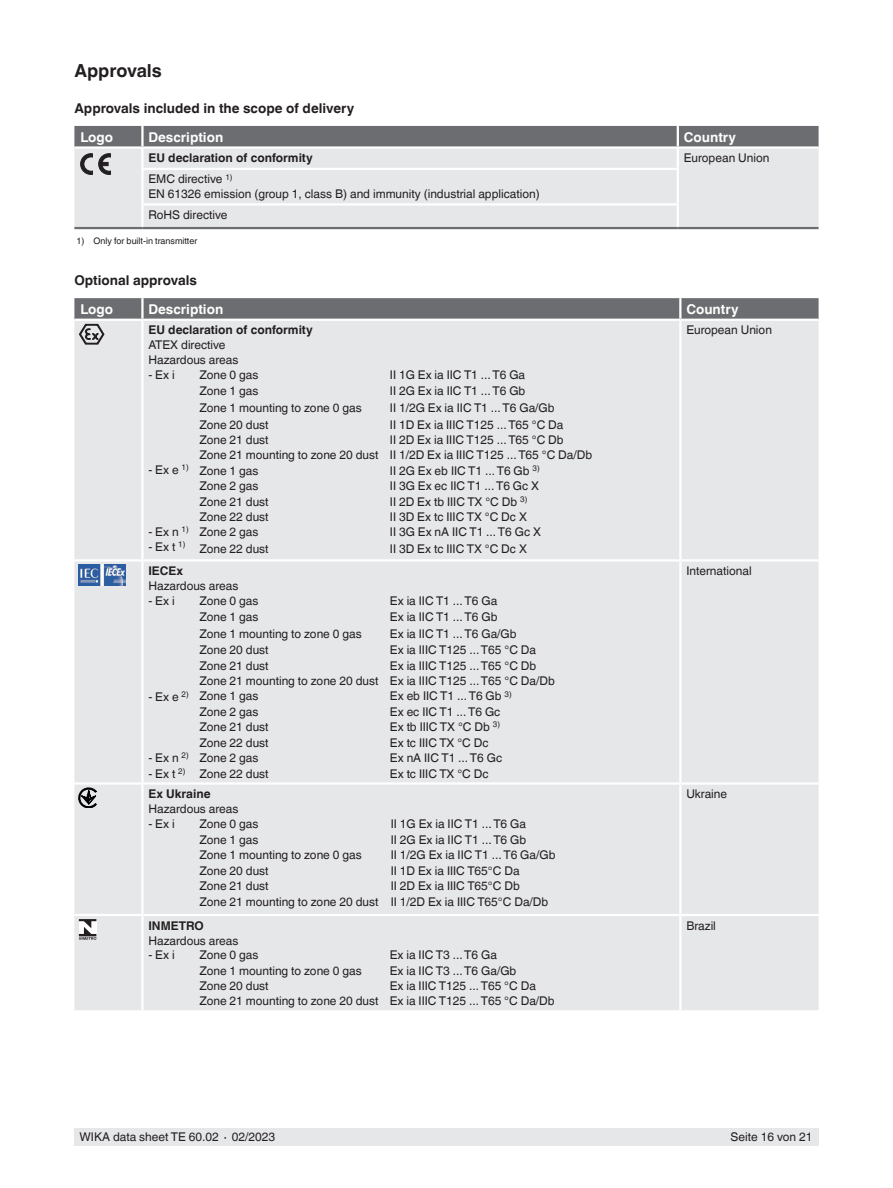
<style>
.page{position:relative;width:893px;height:1188px;background:#fff}
.page>*{position:absolute;margin:0;border:0;box-sizing:border-box;transform-origin:0 0}
.t1{font:700 18px "Helvetica World";color:#231f20}
.t2{font:700 13.5px "Helvetica World";color:#231f20}
.t3{font:700 13.5px "Helvetica World";color:#fff}
.t4{font:12px/15.5px "Helvetica World";color:#231f20}
.t5{font:700 12px "Helvetica World";color:#231f20}
.t6{font:9px "Helvetica World";color:#231f20}
</style>
<div class="page">
<div style="left:75px;top:1128px;width:742px;height:17px;background:#e6e7e9"></div>
<div style="left:74px;top:174px;width:745px;height:53px;background:#e6e7e9"></div>
<hr style="left:141px;top:203px;width:538px;height:3px;background:#fff">
<hr style="left:678px;top:227px;width:141px;height:2px;background:#6c6d70">
<hr style="left:141px;top:170px;width:3px;height:33px;background:#fff">
<hr style="left:141px;top:206px;width:3px;height:21px;background:#fff">
<hr style="left:677px;top:170px;width:2px;height:33px;background:#fff">
<hr style="left:677px;top:206px;width:2px;height:21px;background:#fff">
<hr style="left:74px;top:227px;width:68px;height:2px;background:#6c6d70">
<hr style="left:142px;top:227px;width:536px;height:2px;background:#6c6d70">
<svg style="left:74px;top:126px;width:745px;height:48px;background:#b3b4b6"></svg>
<div style="left:74px;top:345px;width:745px;height:665px;background:#e6e7e9"></div>
<hr style="left:142px;top:782px;width:538px;height:3px;background:#fff">
<hr style="left:680px;top:782px;width:139px;height:3px;background:#fff">
<hr style="left:74px;top:559px;width:68px;height:3px;background:#fff">
<hr style="left:679px;top:785px;width:2px;height:129px;background:#fff">
<hr style="left:142px;top:559px;width:538px;height:3px;background:#fff">
<hr style="left:142px;top:914px;width:538px;height:2px;background:#fff">
<hr style="left:74px;top:782px;width:68px;height:3px;background:#fff">
<hr style="left:141px;top:785px;width:3px;height:129px;background:#fff">
<hr style="left:141px;top:916px;width:3px;height:94px;background:#fff">
<hr style="left:680px;top:914px;width:139px;height:2px;background:#fff">
<hr style="left:679px;top:916px;width:2px;height:94px;background:#fff">
<hr style="left:74px;top:914px;width:68px;height:2px;background:#fff">
<hr style="left:679px;top:562px;width:2px;height:220px;background:#fff">
<hr style="left:141px;top:562px;width:3px;height:220px;background:#fff">
<hr style="left:141px;top:321px;width:3px;height:238px;background:#fff">
<hr style="left:679px;top:321px;width:2px;height:238px;background:#fff">
<hr style="left:680px;top:559px;width:139px;height:3px;background:#fff">
<svg style="left:74px;top:298px;width:745px;height:47px;background:#b1b2b4"></svg>
<img style="left:79px;top:564px;width:47px;height:22px">
<svg style="left:79px;top:788px;width:17px;height:20px"></svg>
<svg style="left:79px;top:919px;width:17px;height:21px"></svg>
<h1 class="t1" style="left:74px;top:60px;width:89px">Approvals</h1>
<p class="t2" style="left:74px;top:100px;width:281px">Approvals included in the scope of delivery</p>
<p class="t3" style="left:80px;top:129px;width:34px">Logo</p>
<p class="t3" style="left:148px;top:129px;width:76px">Description</p>
<p class="t3" style="left:684px;top:129px;width:54px">Country</p>
<p class="t5" style="left:148px;top:151px;width:166px">EU declaration of conformity</p>
<p class="t4" style="left:684px;top:150px;width:87px">European Union</p>
<p class="t4" style="left:148px;top:172px;width:393px;line-height:15px">EMC directive <sup>1)<br></sup>EN 61326 emission (group 1, class B) and immunity (industrial application)</p>
<p class="t4" style="left:148px;top:207px;width:81px">RoHS directive</p>
<p class="t6" style="left:77px;top:235px;width:122px">1) Only for built-in transmitter</p>
<p class="t2" style="left:74px;top:272px;width:124px">Optional approvals</p>
<p class="t3" style="left:80px;top:301px;width:34px">Logo</p>
<p class="t3" style="left:148px;top:301px;width:76px">Description</p>
<p class="t3" style="left:686px;top:301px;width:54px">Country</p>
<p class="t5" style="left:148px;top:323px;width:166px">EU declaration of conformity</p>
<p class="t4" style="left:148px;top:338px;width:92px;line-height:15px">ATEX directive<br>Hazardous areas</p>
<p class="t4" style="left:148px;top:367px;width:28px">- Ex i</p>
<p class="t4" style="left:199px;top:367px;width:61px">Zone 0 gas</p>
<p class="t4" style="left:390px;top:367px;width:137px">II 1G Ex ia IIC T1 ... T6 Ga</p>
<p class="t4" style="left:199px;top:383px;width:61px">Zone 1 gas</p>
<p class="t4" style="left:390px;top:383px;width:137px">II 2G Ex ia IIC T1 ... T6 Gb</p>
<p class="t4" style="left:199px;top:400px;width:164px">Zone 1 mounting to zone 0 gas</p>
<p class="t4" style="left:390px;top:400px;width:166px">II 1/2G Ex ia IIC T1 ... T6 Ga/Gb</p>
<p class="t4" style="left:199px;top:417px;width:71px">Zone 20 dust</p>
<p class="t4" style="left:390px;top:417px;width:175px">II 1D Ex ia IIIC T125 ... T65 °C Da</p>
<p class="t4" style="left:199px;top:432px;width:71px">Zone 21 dust</p>
<p class="t4" style="left:686px;top:322px;width:87px">European Union</p>
<p class="t4" style="left:199px;top:432px;width:394px;text-indent:190px">II 2D Ex ia IIIC T125 ... T65 °C Db<br>Zone 21 mounting to zone 20 dust II 1/2D Ex ia IIIC T125 ... T65 °C Da/Db</p>
<p class="t4" style="left:148px;top:463px;width:112px">- Ex e <sup>1)</sup> Zone 1 gas</p>
<p class="t4" style="left:390px;top:463px;width:151px">II 2G Ex eb IIC T1 ... T6 Gb <sup>3)</sup></p>
<p class="t4" style="left:199px;top:478px;width:61px">Zone 2 gas</p>
<p class="t4" style="left:390px;top:478px;width:151px">II 3G Ex ec IIC T1 ... T6 Gc X</p>
<p class="t4" style="left:199px;top:494px;width:71px">Zone 21 dust</p>
<p class="t4" style="left:390px;top:494px;width:139px">II 2D Ex tb IIIC TX °C Db <sup>3)</sup></p>
<p class="t4" style="left:199px;top:509px;width:71px">Zone 22 dust</p>
<p class="t4" style="left:390px;top:509px;width:138px">II 3D Ex tc IIIC TX °C Dc X</p>
<p class="t4" style="left:148px;top:525px;width:112px">- Ex n <sup>1)</sup> Zone 2 gas</p>
<p class="t4" style="left:390px;top:525px;width:153px">II 3G Ex nA IIC T1 ... T6 Gc X</p>
<p class="t4" style="left:148px;top:539px;width:39px">- Ex t <sup>1)</sup></p>
<p class="t4" style="left:199px;top:541px;width:71px">Zone 22 dust</p>
<p class="t4" style="left:390px;top:541px;width:138px">II 3D Ex tc IIIC TX °C Dc X</p>
<p class="t5" style="left:148px;top:564px;width:36px">IECEx</p>
<p class="t4" style="left:148px;top:578px;width:92px">Hazardous areas</p>
<p class="t4" style="left:148px;top:593px;width:28px">- Ex i</p>
<p class="t4" style="left:199px;top:593px;width:61px">Zone 0 gas</p>
<p class="t4" style="left:390px;top:593px;width:109px">Ex ia IIC T1 ... T6 Ga</p>
<p class="t4" style="left:199px;top:609px;width:61px">Zone 1 gas</p>
<p class="t4" style="left:390px;top:609px;width:109px">Ex ia IIC T1 ... T6 Gb</p>
<p class="t4" style="left:199px;top:626px;width:164px">Zone 1 mounting to zone 0 gas</p>
<p class="t4" style="left:390px;top:626px;width:128px">Ex ia IIC T1 ... T6 Ga/Gb</p>
<p class="t4" style="left:199px;top:642px;width:71px">Zone 20 dust</p>
<p class="t4" style="left:390px;top:642px;width:148px">Ex ia IIIC T125 ... T65 °C Da</p>
<p class="t4" style="left:199px;top:658px;width:71px">Zone 21 dust</p>
<p class="t4" style="left:199px;top:658px;width:357px;text-indent:190px">Ex ia IIIC T125 ... T65 °C Db<br>Zone 21 mounting to zone 20 dust Ex ia IIIC T125 ... T65 °C Da/Db</p>
<p class="t4" style="left:148px;top:689px;width:112px">- Ex e <sup>2)</sup> Zone 1 gas</p>
<p class="t4" style="left:390px;top:689px;width:123px">Ex eb IIC T1 ... T6 Gb <sup>3)</sup></p>
<p class="t4" style="left:199px;top:704px;width:61px">Zone 2 gas</p>
<p class="t4" style="left:390px;top:704px;width:112px">Ex ec IIC T1 ... T6 Gc</p>
<p class="t4" style="left:199px;top:719px;width:71px">Zone 21 dust</p>
<p class="t4" style="left:390px;top:719px;width:112px">Ex tb IIIC TX °C Db <sup>3)</sup></p>
<p class="t4" style="left:199px;top:735px;width:71px">Zone 22 dust</p>
<p class="t4" style="left:390px;top:735px;width:100px">Ex tc IIIC TX °C Dc</p>
<p class="t4" style="left:148px;top:750px;width:112px">- Ex n <sup>2)</sup> Zone 2 gas</p>
<p class="t4" style="left:390px;top:750px;width:114px">Ex nA IIC T1 ... T6 Gc</p>
<p class="t4" style="left:148px;top:766px;width:122px">- Ex t <sup>2)</sup> Zone 22 dust</p>
<p class="t4" style="left:390px;top:766px;width:100px">Ex tc IIIC TX °C Dc</p>
<p class="t5" style="left:148px;top:787px;width:64px">Ex Ukraine</p>
<p class="t4" style="left:148px;top:801px;width:92px">Hazardous areas</p>
<p class="t4" style="left:148px;top:816px;width:28px">- Ex i</p>
<p class="t4" style="left:199px;top:816px;width:61px">Zone 0 gas</p>
<p class="t4" style="left:391px;top:816px;width:137px">II 1G Ex ia IIC T1 ... T6 Ga</p>
<p class="t4" style="left:199px;top:832px;width:61px">Zone 1 gas</p>
<p class="t4" style="left:391px;top:832px;width:137px">II 2G Ex ia IIC T1 ... T6 Gb</p>
<p class="t4" style="left:199px;top:848px;width:164px">Zone 1 mounting to zone 0 gas</p>
<p class="t4" style="left:391px;top:848px;width:166px">II 1/2G Ex ia IIC T1 ... T6 Ga/Gb</p>
<p class="t4" style="left:199px;top:863px;width:71px">Zone 20 dust</p>
<p class="t4" style="left:391px;top:863px;width:130px">II 1D Ex ia IIIC T65°C Da</p>
<p class="t4" style="left:199px;top:878px;width:71px">Zone 21 dust</p>
<p class="t4" style="left:199px;top:878px;width:350px;text-indent:191px">II 2D Ex ia IIIC T65°C Db<br>Zone 21 mounting to zone 20 dust II 1/2D Ex ia IIIC T65°C Da/Db</p>
<p class="t5" style="left:148px;top:918px;width:57px">INMETRO</p>
<p class="t4" style="left:148px;top:933px;width:92px">Hazardous areas</p>
<p class="t4" style="left:148px;top:947px;width:28px">- Ex i</p>
<p class="t4" style="left:199px;top:947px;width:61px">Zone 0 gas</p>
<p class="t4" style="left:390px;top:947px;width:109px">Ex ia IIC T3 ... T6 Ga</p>
<p class="t4" style="left:199px;top:963px;width:164px">Zone 1 mounting to zone 0 gas</p>
<p class="t4" style="left:390px;top:963px;width:128px">Ex ia IIC T3 ... T6 Ga/Gb</p>
<p class="t4" style="left:199px;top:978px;width:71px">Zone 20 dust</p>
<p class="t4" style="left:199px;top:978px;width:357px;text-indent:190px">Ex ia IIIC T125 ... T65 °C Da<br>Zone 21 mounting to zone 20 dust Ex ia IIIC T125 ... T65 °C Da/Db</p>
<p class="t4" style="left:686px;top:563px;width:67px">International</p>
<p class="t4" style="left:686px;top:786px;width:42px">Ukraine</p>
<p class="t4" style="left:686px;top:918px;width:31px">Brazil</p>
<p class="t4" style="left:80px;top:1129px;width:197px">WIKA data sheet TE 60.02 ∙ 02/2023</p>
<p class="t4" style="left:731px;top:1129px;width:83px">Seite 16 von 21</p>
</div>
